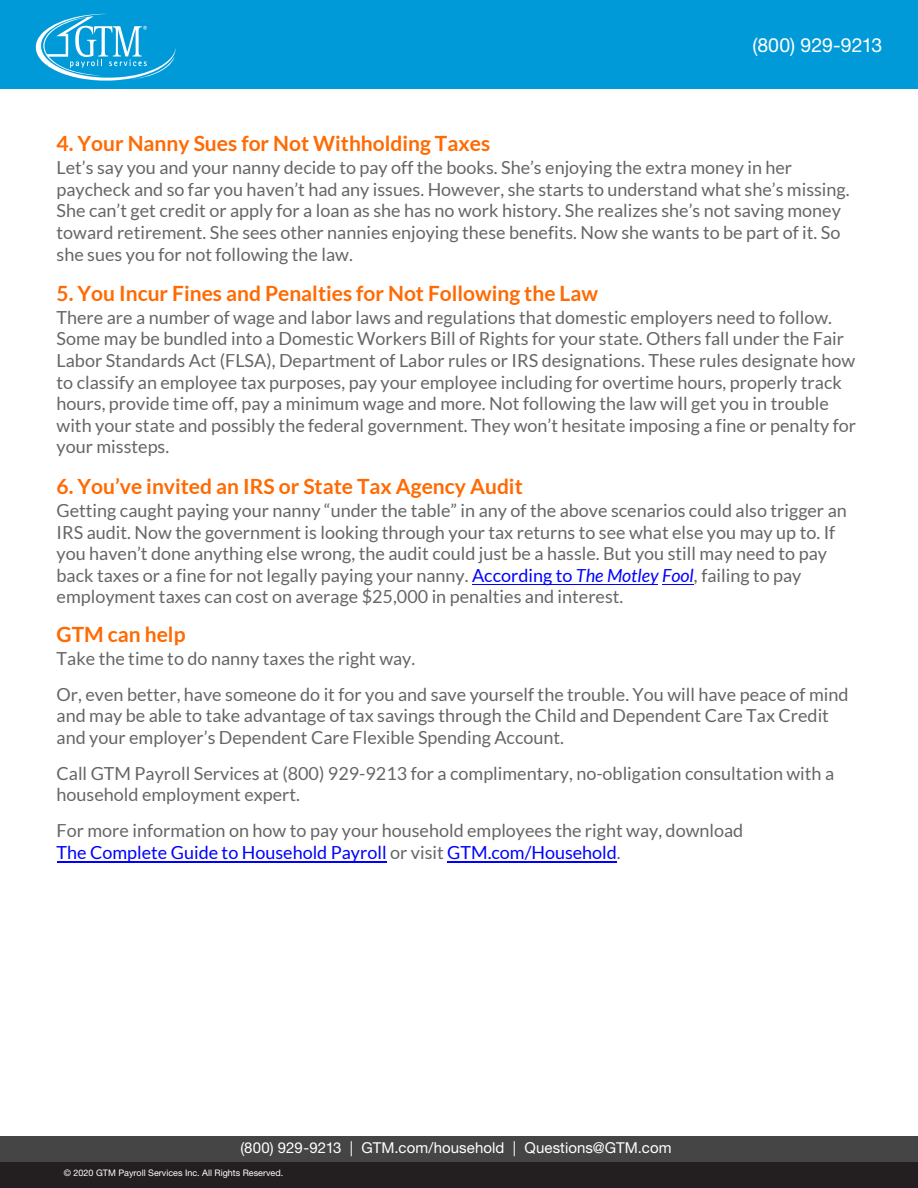
<style>
.page{position:relative;width:918px;height:1188px;background:#fff}
.page>*{position:absolute;margin:0;border:0;box-sizing:border-box;transform-origin:0 0}
.Body{font:700 21px "Lato";color:#ff6a02}
.Body-2{font:19.5px "Helvetica Neue LT Std";letter-spacing:-.005em;color:#fff}
.Body-3{font:18px/21.6px "Lato";color:#666}
.Body-4{font:15px "Helvetica Neue LT Std";letter-spacing:.005em;color:#fff}
.Body-5{font:9px "Helvetica Neue LT Std";color:#fff}
.s1{color:#00f}
.s2{font-style:italic;color:#00f}
.s3{font-style:italic}
</style>
<div class="page">
<div style="left:0;top:0;width:918px;height:88px;background:#009ad8"></div>
<div style="left:0;top:1161px;width:918px;height:27px;background:#231f20"></div>
<div style="left:0;top:1136px;width:918px;height:25px;background:#454545"></div>
<svg style="left:36px;top:14px;width:140px;height:67px"></svg>
<hr style="left:473px;top:584px;width:185px;height:1px;background:#00f">
<hr style="left:662px;top:584px;width:32px;height:1px;background:#00f">
<hr style="left:57px;top:862px;width:329px;height:1px;background:#00f">
<hr style="left:447px;top:862px;width:170px;height:1px;background:#00f">
<p class="Body-2" style="left:753px;top:34px;width:131px">(800) 929-9213</p>
<p class="Body" style="left:57px;top:132px;width:435px">4. Your Nanny Sues for Not Withholding Taxes</p>
<p class="Body-3" style="left:57px;top:157px;width:795px">Let’s say you and your nanny decide to pay off the books. She’s enjoying the extra money in her paycheck and so far you haven’t had any issues. However, she starts to understand what she’s missing.<br>She can’t get credit or apply for a loan as she has no work history. She realizes she’s not saving money toward retirement. She sees other nannies enjoying these benefits. Now she wants to be part of it. So she sues you for not following the law.</p>
<p class="Body" style="left:57px;top:281px;width:543px">5. You Incur Fines and Penalties for Not Following the Law</p>
<p class="Body-3" style="left:57px;top:306px;width:801px">There are a number of wage and labor laws and regulations that domestic employers need to follow.<br>Some may be bundled into a Domestic Workers Bill of Rights for your state. Others fall under the Fair Labor Standards Act (FLSA), Department of Labor rules or IRS designations. These rules designate how to classify an employee tax purposes, pay your employee including for overtime hours, properly track hours, provide time off, pay a minimum wage and more. Not following the law will get you in trouble with your state and possibly the federal government. They won’t hesitate imposing a fine or penalty for your missteps.</p>
<p class="Body" style="left:57px;top:475px;width:468px">6. You’ve invited an IRS or State Tax Agency Audit</p>
<p class="Body-3" style="left:57px;top:500px;width:792px">Getting caught paying your nanny “under the table” in any of the above scenarios could also trigger an IRS audit. Now the government is looking through your tax returns to see what else you may up to. If you haven’t done anything else wrong, the audit could just be a hassle. But you still may need to pay back taxes or a fine for not legally paying your nanny. <span class="s1">According to</span> <span class="s2">The Motley Fool</span><span class="s3">,</span> failing to pay employment taxes can cost on average $25,000 in penalties and interest.</p>
<p class="Body" style="left:57px;top:622px;width:130px">GTM can help</p>
<p class="Body-3" style="left:57px;top:640px;width:794px;line-height:36px">Take the time to do nanny taxes the right way.<br>Or, even better, have someone do it for you and save yourself the trouble. You will have peace of mind</p>
<p class="Body-3" style="left:57px;top:705px;width:774px">and may be able to take advantage of tax savings through the Child and Dependent Care Tax Credit and your employer’s Dependent Care Flexible Spending Account.</p>
<p class="Body-3" style="left:57px;top:762px;width:779px">Call GTM Payroll Services at (800) 929-9213 for a complimentary, no-obligation consultation with a household employment expert.</p>
<p class="Body-3" style="left:57px;top:820px;width:688px">For more information on how to pay your household employees the right way, download<br><span class="s1">The Complete Guide to Household Payroll</span> or visit <span class="s1">GTM.com/Household</span>.</p>
<p class="Body-4" style="left:240px;top:1139px;width:433px">(800) 929-9213 | GTM.com/household | Questions@GTM.com</p>
<p class="Body-5" style="left:64px;top:1168px;width:221px">© 2020 GTM Payroll Services Inc. All Rights Reserved.</p>
</div>
